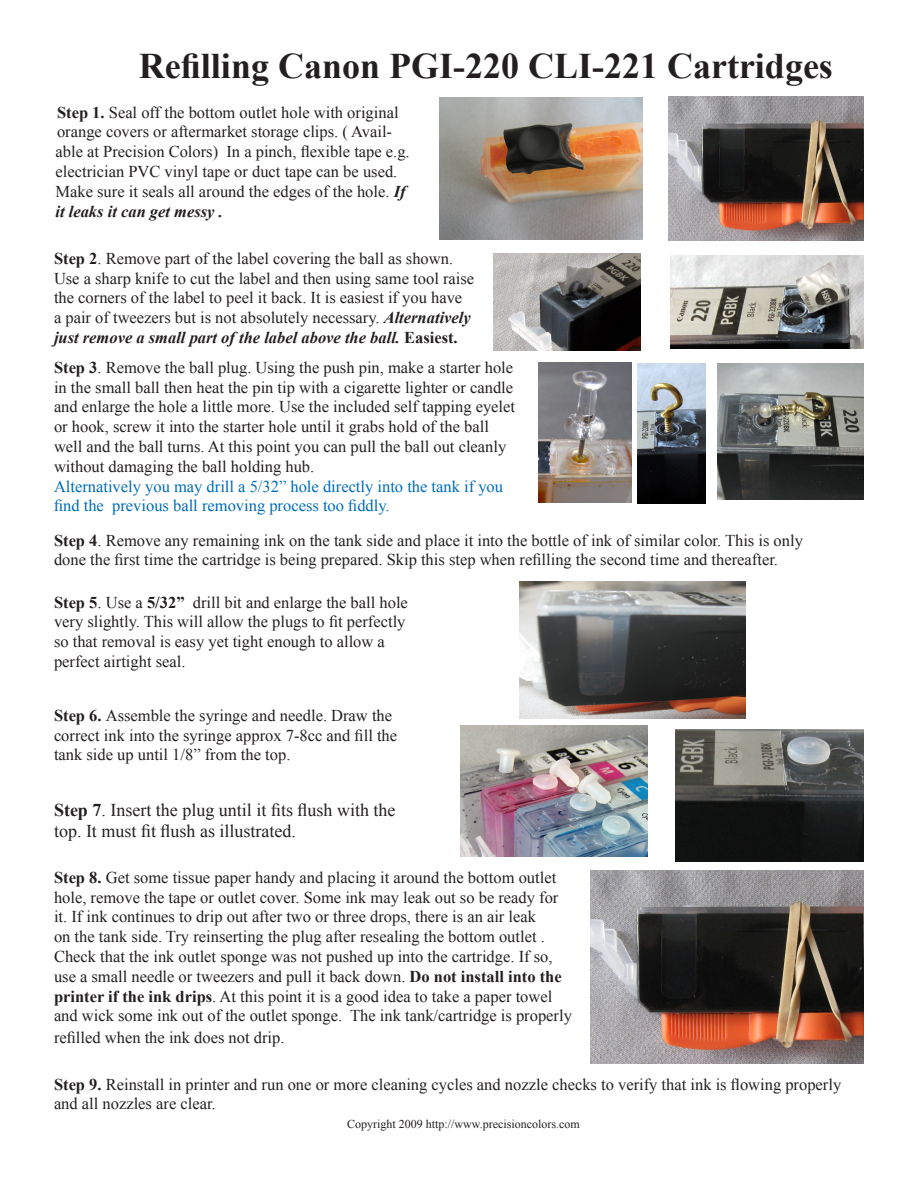
<style>
.page{position:relative;width:918px;height:1188px;background:#fff}
.page>*{position:absolute;margin:0;border:0;box-sizing:border-box;transform-origin:0 0}
.t1{font:700 36px "Times New Roman";color:#231f20}
.t2{font:18px/21.6px "Times New Roman";color:#231f20}
.t3{font:16.5px/19.8px "Times New Roman";color:#231f20}
.t4{font:16.5px/19.8px "Times New Roman";color:#006bb7}
.t5{font:12px "Times New Roman";color:#231f20}
.s1{font-weight:700}
.s2{font-weight:700;font-style:italic}
</style>
<div class="page">
<img style="left:439px;top:97px;width:203px;height:142px">
<img style="left:538px;top:362px;width:94px;height:141px">
<img style="left:460px;top:725px;width:188px;height:132px">
<img style="left:668px;top:96px;width:196px;height:144px">
<img style="left:493px;top:253px;width:147px;height:97px">
<img style="left:670px;top:255px;width:194px;height:94px">
<img style="left:637px;top:363px;width:68px;height:140px">
<img style="left:717px;top:363px;width:147px;height:137px">
<img style="left:519px;top:581px;width:226px;height:137px">
<img style="left:675px;top:729px;width:189px;height:133px">
<img style="left:590px;top:870px;width:274px;height:194px">
<p class="t1" style="left:139px;top:41px;width:696px">Refilling Canon PGI-220 CLI-221 Cartridges</p>
<p class="t3" style="left:56px;top:102px;width:356px"><span class="s1">Step 1.</span> Seal off the bottom outlet hole with original orange covers or aftermarket storage clips. ( Avail&shy;able at Precision Colors) In a pinch, flexible tape e.g. electrician PVC vinyl tape or duct tape can be used.<br>Make sure it seals all around the edges of the hole. <span class="s2">If it leaks it can get messy .</span></p>
<p class="t3" style="left:54px;top:248px;width:422px"><span class="s1">Step 2</span>. Remove part of the label covering the ball as shown.<br>Use a sharp knife to cut the label and then using same tool raise the corners of the label to peel it back. It is easiest if you have<br>a pair of tweezers but is not absolutely necessary. <span class="s2">Alternatively just remove a small part of the label above the ball.</span> <span class="s1">Easiest.</span></p>
<p class="t3" style="left:54px;top:357px;width:463px"><span class="s1">Step 3</span>. Remove the ball plug. Using the push pin, make a starter hole in the small ball then heat the pin tip with a cigarette lighter or candle and enlarge the hole a little more. Use the included self tapping eyelet or hook, screw it into the starter hole until it grabs hold of the ball well and the ball turns. At this point you can pull the ball out cleanly without damaging the ball holding hub.</p>
<p class="t4" style="left:54px;top:476px;width:451px">Alternatively you may drill a 5/32” hole directly into the tank if you find the previous ball removing process too fiddly.</p>
<p class="t3" style="left:54px;top:530px;width:750px"><span class="s1">Step 4</span>. Remove any remaining ink on the tank side and place it into the bottle of ink of similar color. This is only done the first time the cartridge is being prepared. Skip this step when refilling the second time and thereafter.</p>
<p class="t3" style="left:54px;top:592px;width:355px"><span class="s1">Step 5</span>. Use a <span class="s1">5/32”</span> drill bit and enlarge the ball hole very slightly. This will allow the plugs to fit perfectly so that removal is easy yet tight enough to allow a perfect airtight seal.</p>
<p class="t3" style="left:54px;top:705px;width:345px"><span class="s1">Step 6.</span> Assemble the syringe and needle. Draw the correct ink into the syringe approx 7-8cc and fill the tank side up until 1/8” from the top.</p>
<p class="t2" style="left:54px;top:799px;width:343px"><span class="s1">Step 7</span>. Insert the plug until it fits flush with the top. It must fit flush as illustrated.</p>
<p class="t3" style="left:54px;top:867px;width:519px"><span class="s1">Step 8.</span> Get some tissue paper handy and placing it around the bottom outlet hole, remove the tape or outlet cover. Some ink may leak out so be ready for it. If ink continues to drip out after two or three drops, there is an air leak<br>on the tank side. Try reinserting the plug after resealing the bottom outlet .<br>Check that the ink outlet sponge was not pushed up into the cartridge. If so, use a small needle or tweezers and pull it back down. <span class="s1">Do not install into the printer if the ink drips</span>. At this point it is a good idea to take a paper towel and wick some ink out of the outlet sponge. The ink tank/cartridge is properly</p>
<p class="t3" style="left:54px;top:1027px;width:232px">refilled when the ink does not drip.</p>
<p class="t3" style="left:54px;top:1074px;width:789px"><span class="s1">Step 9.</span> Reinstall in printer and run one or more cleaning cycles and nozzle checks to verify that ink is flowing properly and all nozzles are clear.</p>
<p class="t5" style="left:347px;top:1116px;width:234px">Copyright 2009 http://www.precisioncolors.com</p>
</div>
